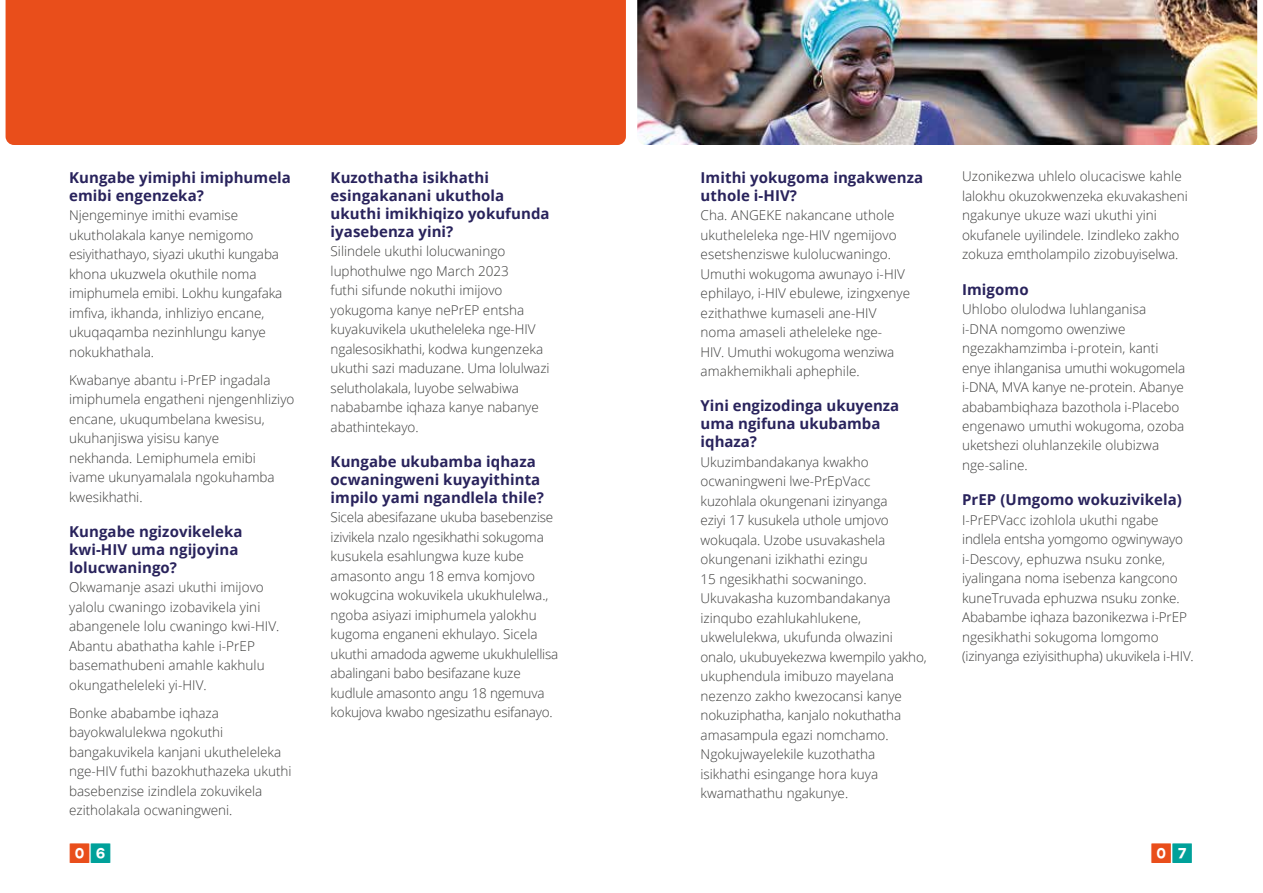
<style>
.page{position:relative;width:1263px;height:893px;background:#fff}
.page>*{position:absolute;margin:0;border:0;box-sizing:border-box;transform-origin:0 0}
.t1{font:21px "Woodkit Solid Std Alphabet B";color:#e94e1b}
.t2{font:700 15px/18px "Open Sans";letter-spacing:.005em;color:#29235c}
.t3{font:300 13.5px/19.5px "Open Sans";color:#3c3c3b}
.s1{color:#00a19a}
</style>
<div class="page">
<div style="left:6px;top:0;width:620px;height:145px;background:#e94e1b"></div>
<img style="left:637px;top:0;width:620px;height:145px">
<p class="t2" style="left:69px;top:168px;width:223px">Kungabe yimiphi imiphumela emibi engenzeka?</p>
<p class="t3" style="left:69px;top:205px;width:215px">Njengeminye imithi evamise ukutholakala kanye nemigomo esiyithathayo, siyazi ukuthi kungaba khona ukuzwela okuthile noma imiphumela emibi. Lokhu kungafaka imfiva, ikhanda, inhliziyo encane, ukuqaqamba nezinhlungu kanye nokukhathala.</p>
<p class="t3" style="left:69px;top:370px;width:227px">Kwabanye abantu i-PrEP ingadala imiphumela engatheni njengenhliziyo encane, ukuqumbelana kwesisu, ukuhanjiswa yisisu kanye<br>nekhanda. Lemiphumela emibi ivame ukunyamalala ngokuhamba kwesikhathi.</p>
<p class="t2" style="left:69px;top:522px;width:175px">Kungabe ngizovikeleka kwi-HIV uma ngijoyina lolucwaningo?</p>
<p class="t3" style="left:69px;top:577px;width:212px">Okwamanje asazi ukuthi imijovo yalolu cwaningo izobavikela yini abangenele lolu cwaningo kwi-HIV.<br>Abantu abathatha kahle i-PrEP basemathubeni amahle kakhulu okungatheleleki yi-HIV.</p>
<p class="t3" style="left:69px;top:703px;width:224px">Bonke ababambe iqhaza bayokwalulekwa ngokuthi bangakuvikela kanjani ukutheleleka nge-HIV futhi bazokhuthazeka ukuthi basebenzise izindlela zokuvikela ezitholakala ocwaningweni.</p>
<h1 class="t1" style="left:69px;top:843px;width:44px">0<span class="s1">6</span></h1>
<p class="t2" style="left:331px;top:168px;width:221px">Kuzothatha isikhathi esingakanani ukuthola ukuthi imikhiqizo yokufunda iyasebenza yini?</p>
<p class="t3" style="left:331px;top:241px;width:220px">Silindele ukuthi lolucwaningo luphothulwe ngo March 2023<br>futhi sifunde nokuthi imijovo yokugoma kanye nePrEP entsha kuyakuvikela ukutheleleka nge-HIV ngalesosikhathi, kodwa kungenzeka ukuthi sazi maduzane. Uma lolulwazi selutholakala, luyobe selwabiwa nababambe iqhaza kanye nabanye abathintekayo.</p>
<p class="t2" style="left:331px;top:452px;width:215px">Kungabe ukubamba iqhaza ocwaningweni kuyayithinta impilo yami ngandlela thile?</p>
<p class="t3" style="left:331px;top:507px;width:229px">Sicela abesifazane ukuba basebenzise izivikela nzalo ngesikhathi sokugoma kusukela esahlungwa kuze kube amasonto angu 18 emva komjovo wokugcina wokuvikela ukukhulelwa., ngoba asiyazi imiphumela yalokhu kugoma enganeni ekhulayo. Sicela ukuthi amadoda agweme ukukhulellisa abalingani babo besifazane kuze kudlule amasonto angu 18 ngemuva kokujova kwabo ngesizathu esifanayo.</p>
<p class="t2" style="left:701px;top:168px;width:224px">Imithi yokugoma ingakwenza uthole i-HIV?</p>
<p class="t3" style="left:701px;top:205px;width:211px">Cha. ANGEKE nakancane uthole ukutheleleka nge-HIV ngemijovo esetshenziswe kulolucwaningo.<br>Umuthi wokugoma awunayo i-HIV ephilayo, i-HIV ebulewe, izingxenye ezithathwe kumaseli ane-HIV noma amaseli atheleleke nge-<br>HIV. Umuthi wokugoma wenziwa amakhemikhali aphephile.</p>
<p class="t2" style="left:701px;top:396px;width:200px">Yini engizodinga ukuyenza uma ngifuna ukubamba iqhaza?</p>
<p class="t3" style="left:701px;top:452px;width:228px">Ukuzimbandakanya kwakho ocwaningweni lwe-PrEpVacc kuzohlala okungenani izinyanga<br>eziyi 17 kusukela uthole umjovo wokuqala. Uzobe usuvakashela okungenani izikhathi ezingu<br>15 ngesikhathi socwaningo.<br>Ukuvakasha kuzombandakanya izinqubo ezahlukahlukene, ukwelulekwa, ukufunda olwazini onalo, ukubuyekezwa kwempilo yakho, ukuphendula imibuzo mayelana nezenzo zakho kwezocansi kanye nokuziphatha, kanjalo nokuthatha amasampula egazi nomchamo.<br>Ngokujwayelekile kuzothatha isikhathi esingange hora kuya kwamathathu ngakunye.</p>
<p class="t3" style="left:962px;top:166px;width:227px">Uzonikezwa uhlelo olucaciswe kahle lalokhu okuzokwenzeka ekuvakasheni ngakunye ukuze wazi ukuthi yini okufanele uyilindele. Izindleko zakho zokuza emtholampilo zizobuyiselwa.</p>
<p class="t2" style="left:962px;top:280px;width:68px">Imigomo</p>
<p class="t3" style="left:962px;top:299px;width:225px">Uhlobo olulodwa luhlanganisa<br>i-DNA nomgomo owenziwe ngezakhamzimba i-protein, kanti enye ihlanganisa umuthi wokugomela i-DNA, MVA kanye ne-protein. Abanye ababambiqhaza bazothola i-Placebo engenawo umuthi wokugoma, ozoba uketshezi oluhlanzekile olubizwa nge-saline.</p>
<p class="t2" style="left:962px;top:490px;width:221px">PrEP (Umgomo wokuzivikela)</p>
<p class="t3" style="left:962px;top:509px;width:233px">I-PrEPVacc izohlola ukuthi ngabe indlela entsha yomgomo ogwinywayo i-Descovy, ephuzwa nsuku zonke, iyalingana noma isebenza kangcono kuneTruvada ephuzwa nsuku zonke.<br>Ababambe iqhaza bazonikezwa i-PrEP ngesikhathi sokugoma lomgomo (izinyanga eziyisithupha) ukuvikela i-HIV.</p>
<h1 class="t1" style="left:1151px;top:843px;width:43px">0<span class="s1">7</span></h1>
</div>
